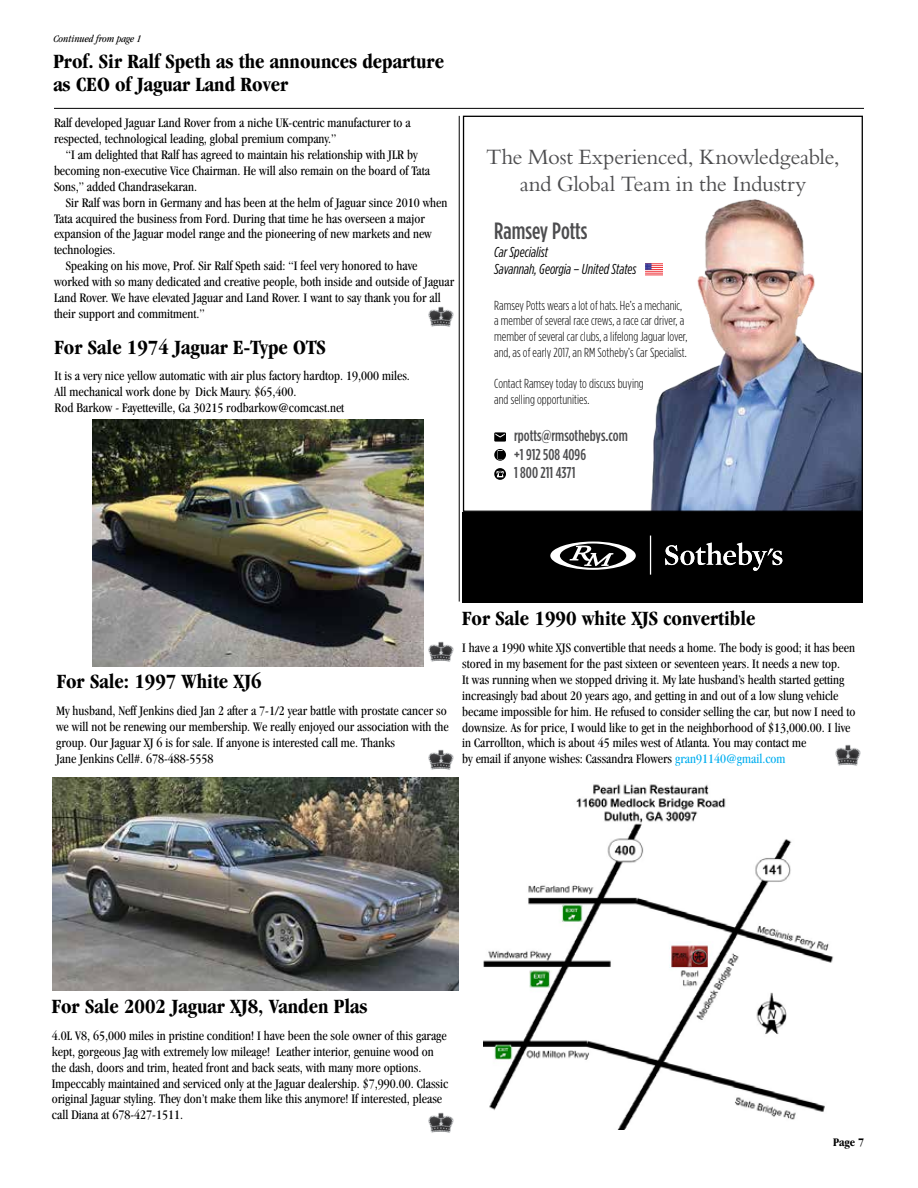
<style>
.page{position:relative;width:918px;height:1188px;background:#fff}
.page>*{position:absolute;margin:0;border:0;box-sizing:border-box;transform-origin:0 0}
.t1{font:500 23.55px "Gotham Condensed";color:#4d4d4f}
.t2{font:22.95px/27.5px "Bembo";letter-spacing:-.02em;color:#4d4d4f;text-align:center}
.t3{font:700 condensed 21px/22.5px "Garamond";color:#000}
.t4{font:500 15.75px/18.9px "Gotham Condensed";color:#4d4d4f}
.t5{font:italic 14.4px/17.2px "Gotham Condensed";color:#000}
.t6{font:condensed 13.5px/15.9px "Garamond";color:#000}
.t7{font:300 13.05px/15.8px "Gotham Condensed";color:#000}
.t8{font:700 condensed 12px "Garamond";color:#000}
.t9{font:italic condensed 10.5px "Garamond";color:#000}
.t10{font:8.4px "Helvetica";color:#000}
.s1{color:#00aeef}
</style>
<div class="page">
<hr style="left:54px;top:108px;width:810px;height:1px;background:#000">
<img style="left:645px;top:199px;width:216px;height:311px">
<div style="left:463px;top:512px;width:400px;height:90px;background:#000"></div>
<hr style="left:650px;top:536px;width:1px;height:39px;background:#fff">
<svg style="left:665px;top:543px;width:117px;height:28px"></svg>
<svg style="left:550px;top:542px;width:86px;height:28px"></svg>
<svg style="left:645px;top:263px;width:18px;height:12px"></svg>
<svg style="left:494px;top:468px;width:12px;height:12px"></svg>
<svg style="left:494px;top:432px;width:12px;height:10px"></svg>
<svg style="left:494px;top:449px;width:12px;height:12px"></svg>
<hr style="left:459px;top:116px;width:1px;height:486px;background:#000">
<img style="left:428px;top:307px;width:26px;height:20px">
<img style="left:93px;top:419px;width:330px;height:248px">
<img style="left:52px;top:778px;width:407px;height:213px">
<img style="left:428px;top:1112px;width:26px;height:21px">
<img style="left:428px;top:750px;width:26px;height:20px">
<img style="left:428px;top:642px;width:26px;height:20px">
<img style="left:835px;top:745px;width:26px;height:21px">
<img style="left:484px;top:784px;width:350px;height:346px">
<p class="t9" style="left:53px;top:33px;width:90px">Continued from page 1</p>
<h3 class="t3" style="left:53px;top:50px;width:392px">Prof. Sir Ralf Speth as the announces departure as CEO of Jaguar Land Rover</h3>
<p class="t6" style="left:54px;top:115px;width:358px">Ralf developed Jaguar Land Rover from a niche UK-centric manufacturer to a respected, technological leading, global premium company.”</p>
<p class="t6" style="left:54px;top:147px;width:378px;text-indent:12px">“I am delighted that Ralf has agreed to maintain his relationship with JLR by becoming non-executive Vice Chairman. He will also remain on the board of Tata<br>Sons,” added Chandrasekaran.</p>
<p class="t6" style="left:66px;top:194px;width:383px">Sir Ralf was born in Germany and has been at the helm of Jaguar since 2010 when</p>
<p class="t6" style="left:54px;top:210px;width:373px">Tata acquired the business from Ford. During that time he has overseen a major</p>
<p class="t6" style="left:54px;top:226px;width:379px">expansion of the Jaguar model range and the pioneering of new markets and new</p>
<p class="t6" style="left:54px;top:242px;width:63px">technologies.</p>
<p class="t6" style="left:66px;top:258px;width:353px">Speaking on his move, Prof. Sir Ralf Speth said: “I feel very honored to have</p>
<p class="t6" style="left:54px;top:274px;width:402px">worked with so many dedicated and creative people, both inside and outside of Jaguar</p>
<p class="t6" style="left:54px;top:290px;width:388px">Land Rover. We have elevated Jaguar and Land Rover. I want to say thank you for all</p>
<p class="t6" style="left:54px;top:306px;width:152px">their support and commitment.”</p>
<h3 class="t3" style="left:55px;top:335px;width:273px">For Sale 1974 Jaguar E-Type OTS</h3>
<p class="t6" style="left:55px;top:368px;width:357px">It is a very nice yellow automatic with air plus factory hardtop. 19,000 miles.<br>All mechanical work done by Dick Maury. $65,400.<br>Rod Barkow - Fayetteville, Ga 30215 rodbarkow@comcast.net</p>
<h2 class="t2" style="left:486px;top:143px;width:355px">The Most Experienced, Knowledgeable, and Global Team in the Industry</h2>
<h1 class="t1" style="left:494px;top:218px;width:95px">Ramsey Potts</h1>
<p class="t5" style="left:494px;top:243px;width:144px">Car Specialist<br>Savannah, Georgia – United States</p>
<p class="t7" style="left:494px;top:297px;width:195px">Ramsey Potts wears a lot of hats. He’s a mechanic, a member of several race crews, a race car driver, a member of several car clubs, a lifelong Jaguar lover, and, as of early 2017, an RM Sotheby’s Car Specialist.</p>
<p class="t7" style="left:494px;top:376px;width:151px">Contact Ramsey today to discuss buying and selling opportunities.</p>
<p class="t4" style="left:514px;top:426px;width:115px">rpotts@rmsothebys.com +1 912 508 4096<br>1 800 211 4371</p>
<h3 class="t3" style="left:462px;top:607px;width:295px">For Sale 1990 white XJS convertible</h3>
<p class="t6" style="left:462px;top:640px;width:395px">I have a 1990 white XJS convertible that needs a home. The body is good; it has been stored in my basement for the past sixteen or seventeen years. It needs a new top.<br>It was running when we stopped driving it. My late husband’s health started getting increasingly bad about 20 years ago, and getting in and out of a low slung vehicle became impossible for him. He refused to consider selling the car, but now I need to downsize. As for price, I would like to get in the neighborhood of $13,000.00. I live in Carrollton, which is about 45 miles west of Atlanta. You may contact me<br>by email if anyone wishes: Cassandra Flowers <span class="s1">gran91140@gmail.com</span></p>
<p class="t10" style="left:421px;top:644px;width:191px">76_Corp18_RamseyPottsJagPublicationAd.indd 1</p>
<p class="t10" style="left:817px;top:644px;width:87px">2018-03-07 10:44 AM</p>
<h3 class="t3" style="left:57px;top:670px;width:206px">For Sale: 1997 White XJ6</h3>
<p class="t6" style="left:56px;top:703px;width:394px">My husband, Neff Jenkins died Jan 2 after a 7-1/2 year battle with prostate cancer so we will not be renewing our membership. We really enjoyed our association with the group. Our Jaguar XJ 6 is for sale. If anyone is interested call me. Thanks<br>Jane Jenkins Cell#. 678-488-5558</p>
<h3 class="t3" style="left:52px;top:995px;width:317px">For Sale 2002 Jaguar XJ8, Vanden Plas</h3>
<p class="t6" style="left:52px;top:1027px;width:398px">4.0L V8, 65,000 miles in pristine condition! I have been the sole owner of this garage kept, gorgeous Jag with extremely low mileage! Leather interior, genuine wood on the dash, doors and trim, heated front and back seats, with many more options.<br>Impeccably maintained and serviced only at the Jaguar dealership. $7,990.00. Classic original Jaguar styling. They don’t make them like this anymore! If interested, please call Diana at 678-427-1511.</p>
<p class="t8" style="left:833px;top:1135px;width:32px">Page 7</p>
</div>
